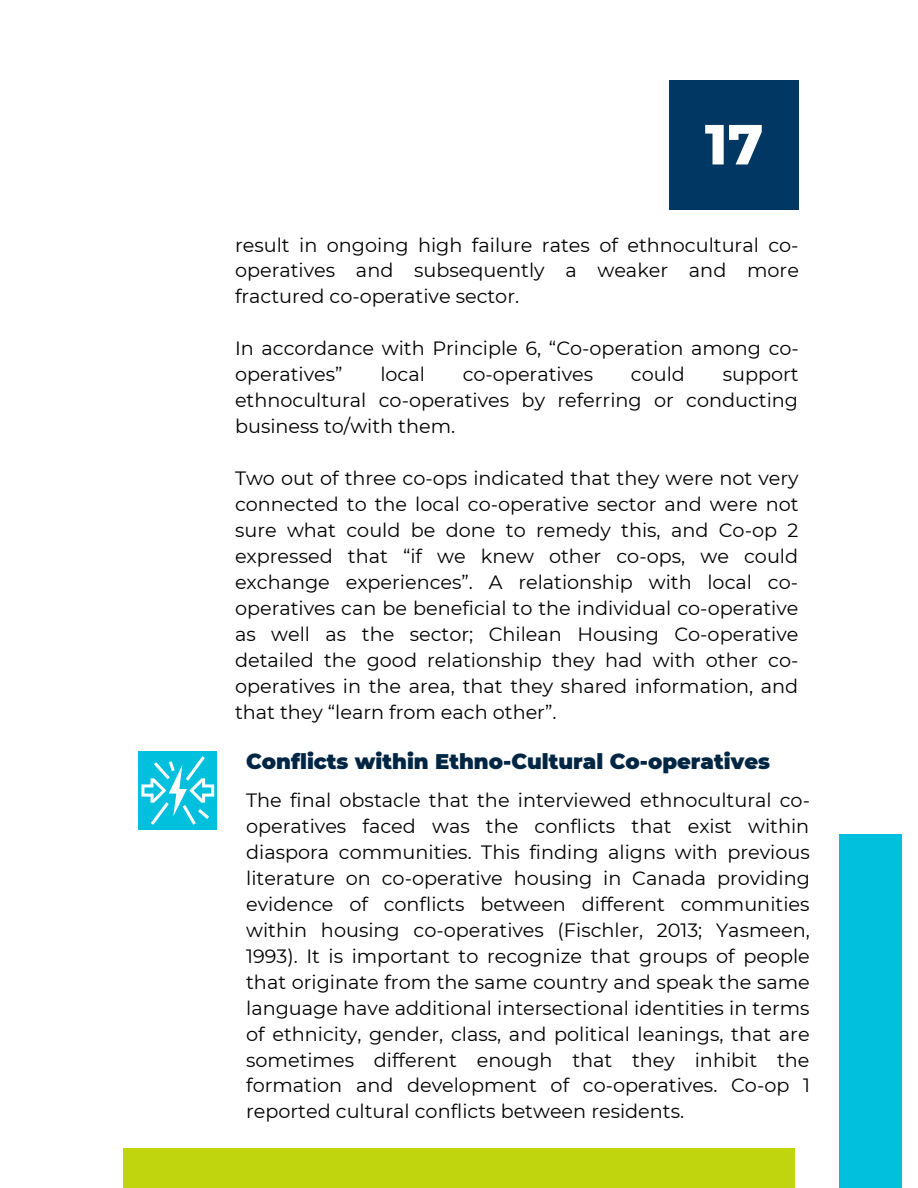
<style>
.page{position:relative;width:918px;height:1188px;background:#fff}
.page>*{position:absolute;margin:0;border:0;box-sizing:border-box;transform-origin:0 0}
.t1{font:800 56.4px "Montserrat";color:#fff}
.t2{font:900 21.15px "Montserrat";color:#002644}
.t3{font:19.2px/26px "Montserrat";color:#000;text-align:justify}
</style>
<div class="page">
<div style="left:669px;top:80px;width:130px;height:130px;background:#003863"></div>
<div style="left:839px;top:834px;width:63px;height:354px;background:#00c0de"></div>
<div style="left:123px;top:1148px;width:672px;height:40px;background:#c0d50e"></div>
<div style="left:138px;top:751px;width:79px;height:79px;background:#00c0de"></div>
<svg style="left:141px;top:756px;width:73px;height:69px"></svg>
<p class="t1" style="left:705px;top:110px;width:60px">17</p>
<p class="t3" style="left:235px;top:232px;width:565px">result in ongoing high failure rates of ethnocultural co&shy;operatives and subsequently a weaker and more fractured co-operative sector.</p>
<p class="t3" style="left:235px;top:336px;width:565px">In accordance with Principle 6, “Co-operation among co&shy;operatives”</p>
<p class="t3" style="left:380px;top:362px;width:46px">local</p>
<p class="t3" style="left:463px;top:362px;width:132px">co-operatives</p>
<p class="t3" style="left:631px;top:362px;width:56px">could</p>
<p class="t3" style="left:235px;top:362px;width:565px;text-indent:488px">support ethnocultural co-operatives by referring or conducting business to/with them.</p>
<p class="t3" style="left:235px;top:466px;width:565px">Two out of three co-ops indicated that they were not very connected to the local co-operative sector and were not sure what could be done to remedy this, and Co-op 2 expressed that “if we knew other co-ops, we could exchange experiences”. A relationship with local co&shy;operatives can be beneficial to the individual co-operative as well as the sector; Chilean Housing Co-operative detailed the good relationship they had with other co&shy;operatives in the area, that they shared information, and that they “learn from each other”.</p>
<p class="t2" style="left:246px;top:748px;width:525px">Conflicts within Ethno-Cultural Co-operatives</p>
<p class="t3" style="left:246px;top:787px;width:565px">The final obstacle that the interviewed ethnocultural co&shy;operatives faced was the conflicts that exist within diaspora communities. This finding aligns with previous literature on co-operative housing in Canada providing evidence of conflicts between different communities within housing co-operatives (Fischler, 2013; Yasmeen, 1993). It is important to recognize that groups of people that originate from the same country and speak the same language have additional intersectional identities in terms of ethnicity, gender, class, and political leanings, that are sometimes different enough that they inhibit the formation and development of co-operatives. Co-op 1 reported cultural conflicts between residents.</p>
</div>
